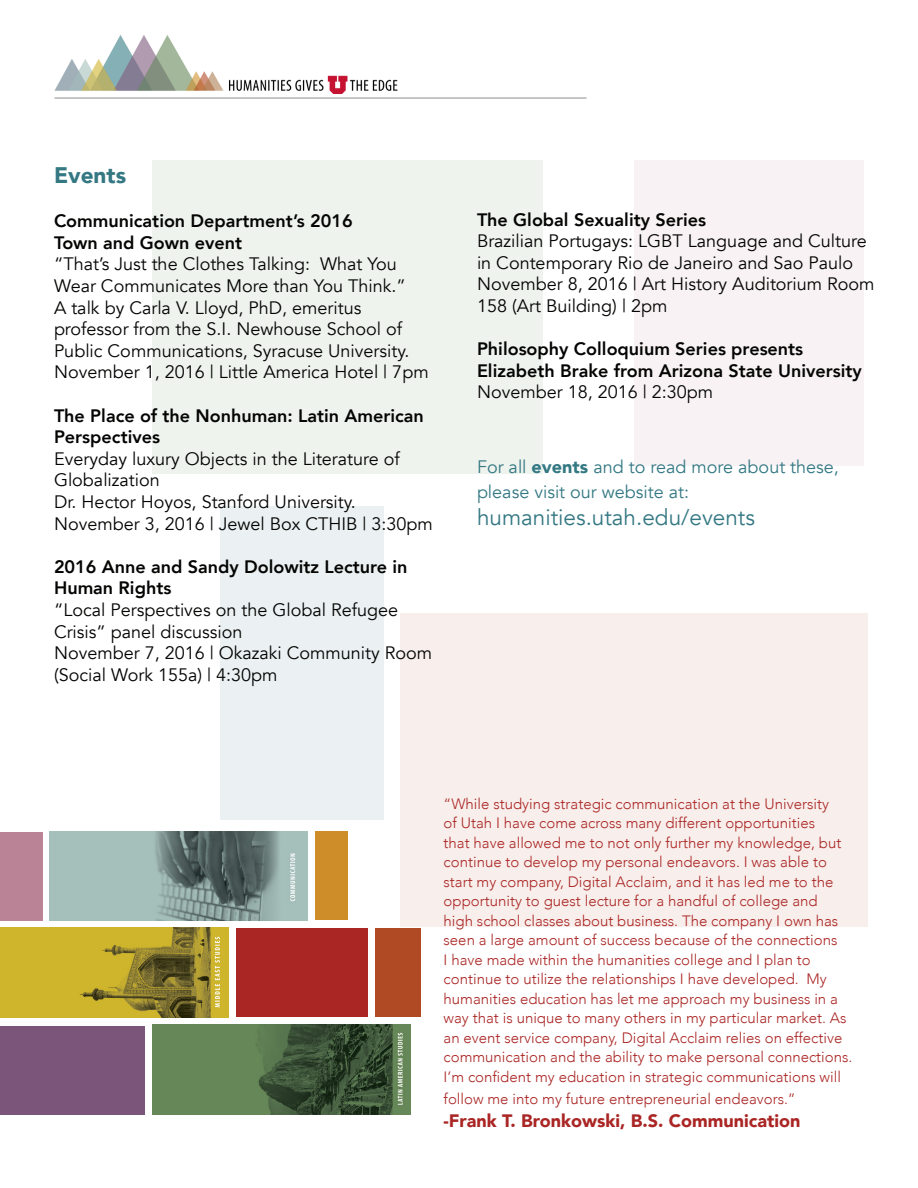
<style>
.page{position:relative;width:918px;height:1188px;background:#fff}
.page>*{position:absolute;margin:0;border:0;box-sizing:border-box;transform-origin:0 0}
.t1{font:22.5px "Avenir";color:#347883}
.t2{font:900 22.5px "Avenir";color:#347883}
.t3{font:18px/21.6px "Avenir";color:#040503}
.t4{font:800 18px/21.6px "Avenir";color:#040503}
.t5{font:18px/25.2px "Avenir";color:#347883}
.t6{font:900 18px "Avenir";color:#aa2625}
.t7{font:300 15px/19.5px "Avenir";color:#aa2625}
.s1{font-weight:900}
</style>
<div class="page">
<div style="left:634px;top:161px;width:230px;height:305px;background:#f8f2f4"></div>
<div style="left:153px;top:161px;width:390px;height:313px;background:#eff3ee"></div>
<div style="left:220px;top:506px;width:163px;height:313px;background:#ebf1f2"></div>
<div style="left:401px;top:613px;width:467px;height:313px;background:#f8efec"></div>
<img style="left:153px;top:1025px;width:258px;height:89px">
<img style="left:0;top:928px;width:229px;height:90px">
<img style="left:50px;top:831px;width:258px;height:90px">
<div style="left:0;top:833px;width:42px;height:88px;background:#ba8396"></div>
<div style="left:315px;top:831px;width:33px;height:88px;background:#ce8d29"></div>
<div style="left:236px;top:928px;width:132px;height:88px;background:#aa2625"></div>
<div style="left:375px;top:928px;width:46px;height:88px;background:#af4a25"></div>
<div style="left:0;top:1026px;width:145px;height:88px;background:#7b567a"></div>
<img style="left:54px;top:35px;width:533px;height:64px">
<p class="t2" style="left:54px;top:156px;width:74px">Events</p>
<p class="t4" style="left:54px;top:210px;width:300px">Communication Department’s 2016</p>
<p class="t4" style="left:54px;top:232px;width:190px">Town and Gown event</p>
<p class="t3" style="left:54px;top:254px;width:353px">“That’s Just the Clothes Talking: What You<br>Wear Communicates More than You Think.”</p>
<p class="t3" style="left:54px;top:297px;width:357px">A talk by Carla V. Lloyd, PhD, emeritus professor from the S.I. Newhouse School of<br>Public Communications, Syracuse University.</p>
<p class="t3" style="left:54px;top:362px;width:376px">November 1, 2016 | Little America Hotel | 7pm</p>
<p class="t4" style="left:54px;top:405px;width:371px">The Place of the Nonhuman: Latin American<br>Perspectives</p>
<p class="t3" style="left:54px;top:448px;width:347px">Everyday luxury Objects in the Literature of<br>Globalization</p>
<p class="t3" style="left:54px;top:491px;width:303px">Dr. Hector Hoyos, Stanford University.</p>
<p class="t3" style="left:54px;top:513px;width:380px">November 3, 2016 | Jewel Box CTHIB | 3:30pm</p>
<p class="t4" style="left:54px;top:556px;width:355px">2016 Anne and Sandy Dolowitz Lecture in<br>Human Rights</p>
<p class="t3" style="left:54px;top:599px;width:346px">“Local Perspectives on the Global Refugee<br>Crisis” panel discussion</p>
<p class="t3" style="left:54px;top:643px;width:380px">November 7, 2016 | Okazaki Community Room (Social Work 155a) | 4:30pm</p>
<p class="t4" style="left:477px;top:209px;width:231px">The Global Sexuality Series</p>
<p class="t3" style="left:477px;top:231px;width:391px">Brazilian Portugays: LGBT Language and Culture in Contemporary Rio de Janeiro and Sao Paulo</p>
<p class="t3" style="left:477px;top:274px;width:399px">November 8, 2016 | Art History Auditorium Room<br>158 (Art Building) | 2pm</p>
<p class="t4" style="left:477px;top:338px;width:386px">Philosophy Colloquium Series presents<br>Elizabeth Brake from Arizona State University</p>
<p class="t3" style="left:477px;top:382px;width:238px">November 18, 2016 | 2:30pm</p>
<p class="t5" style="left:477px;top:454px;width:363px">For all <span class="s1">events</span> and to read more about these, please visit our website at:</p>
<p class="t1" style="left:477px;top:504px;width:279px">humanities.utah.edu/events</p>
<p class="t7" style="left:444px;top:794px;width:410px">“While studying strategic communication at the University<br>of Utah I have come across many different opportunities<br>that have allowed me to not only further my knowledge, but continue to develop my personal endeavors. I was able to start my company, Digital Acclaim, and it has led me to the opportunity to guest lecture for a handful of college and<br>high school classes about business. The company I own has seen a large amount of success because of the connections<br>I have made within the humanities college and I plan to continue to utilize the relationships I have developed. My humanities education has let me approach my business in a way that is unique to many others in my particular market. As an event service company, Digital Acclaim relies on effective communication and the ability to make personal connections.<br>I’m confident my education in strategic communications will</p>
<p class="t7" style="left:444px;top:1089px;width:354px">follow me into my future entrepreneurial endeavors.”</p>
<p class="t6" style="left:444px;top:1105px;width:358px">-Frank T. Bronkowski, B.S. Communication</p>
</div>
